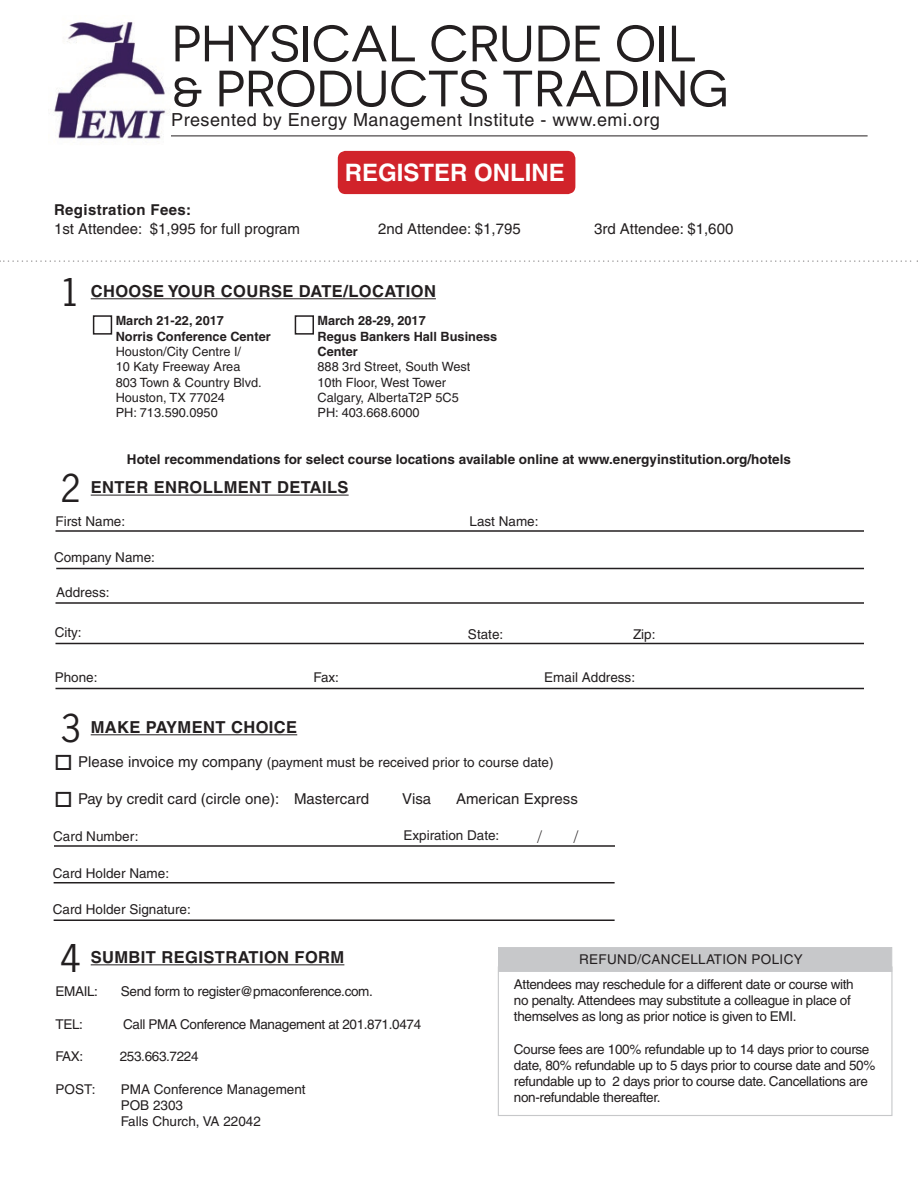
<style>
.page{position:relative;width:918px;height:1188px;background:#fff}
.page>*{position:absolute;margin:0;border:0;box-sizing:border-box;transform-origin:0 0}
.t1{font:51px "Novecentosanswide";color:#231f20}
.t2{font:36px "News Gothic Std";color:#231f20}
.t3{font:700 24px "Helvetica";color:#fff}
.t4{font:18px "Helvetica";letter-spacing:.025em;color:#231f20}
.t5{font:18px "Times New Roman";color:#231f20}
.t6{font:700 16.5px "Helvetica";letter-spacing:.025em;color:#231f20}
.t7{font:15px "Helvetica";color:#231f20}
.t8{font:700 15px "Helvetica";letter-spacing:.025em;color:#231f20}
.t9{font:13.5px/16.2px "Helvetica";letter-spacing:-.025em;color:#231f20}
.t10{font:13.5px "Helvetica";color:#231f20}
.t11{font:700 13.5px "Helvetica";color:#231f20}
.t12{font:13.5px "Helvetica";letter-spacing:.025em;color:#231f20}
.t13{font:12.75px "Helvetica";color:#231f20}
.t14{font:700 12.75px/15.3px "Helvetica";color:#231f20}
.s1{font-size:15px}
</style>
<div class="page">
<img style="left:54px;top:22px;width:114px;height:117px">
<hr style="left:171px;top:136px;width:697px;height:1px;background:#231f20">
<hr style="left:56px;top:530px;width:808px;height:2px;background:#231f20">
<hr style="left:56px;top:568px;width:808px;height:1px;background:#231f20">
<hr style="left:56px;top:602px;width:808px;height:2px;background:#231f20">
<hr style="left:56px;top:643px;width:808px;height:1px;background:#231f20">
<hr style="left:56px;top:688px;width:808px;height:1px;background:#231f20">
<hr style="left:54px;top:845px;width:561px;height:2px;background:#231f20">
<hr style="left:54px;top:882px;width:561px;height:1px;background:#231f20">
<hr style="left:54px;top:919px;width:561px;height:2px;background:#231f20">
<div style="left:338px;top:151px;width:237px;height:43px;background:#d1232a;border-radius:8px"></div>
<svg style="left:91px;top:494px;width:258px;height:1px"></svg>
<hr style="left:91px;top:495px;width:258px;height:1px;background:#231f20">
<svg style="left:91px;top:734px;width:207px;height:2px"></svg>
<hr style="left:91px;top:734px;width:206px;height:1px;background:#231f20">
<svg style="left:91px;top:964px;width:254px;height:2px"></svg>
<hr style="left:91px;top:964px;width:253px;height:1px;background:#231f20">
<svg style="left:0;top:260px;width:918px;height:2px"></svg>
<div style="left:498px;top:947px;width:394px;height:25px;background:#c7c8ca"></div>
<div style="left:498px;top:966px;width:394px;height:150px;border:1px solid #c7c8ca"></div>
<svg style="left:91px;top:299px;width:345px;height:1px"></svg>
<hr style="left:91px;top:298px;width:345px;height:1px;background:#231f20">
<div style="left:93px;top:315px;width:19px;height:20px;border:2px solid #231f20"></div>
<div style="left:295px;top:315px;width:19px;height:20px;border:2px solid #231f20"></div>
<h1 class="t1" style="left:172px;top:14px;width:527px">PHYSICAL CRUDE OIL</h1>
<h1 class="t1" style="left:172px;top:59px;width:559px">&amp; PRODUCTS TRADING</h1>
<h3 class="t4" style="left:171px;top:109px;width:490px">Presented by Energy Management Institute - www.emi.org</h3>
<p class="t8" style="left:54px;top:200px;width:139px">Registration Fees:</p>
<p class="t3" style="left:345px;top:158px;width:222px">REGISTER ONLINE</p>
<p class="t7" style="left:54px;top:220px;width:248px">1st Attendee: $1,995 for full program</p>
<p class="t7" style="left:378px;top:220px;width:144px">2nd Attendee: $1,795</p>
<p class="t7" style="left:594px;top:220px;width:141px">3rd Attendee: $1,600</p>
<p class="t2" style="left:60px;top:269px;width:22px">1</p>
<p class="t6" style="left:91px;top:281px;width:347px">CHOOSE YOUR COURSE DATE/LOCATION</p>
<p class="t14" style="left:116px;top:313px;width:110px">March 21-22, 2017</p>
<p class="t14" style="left:116px;top:328px;width:157px">Norris Conference Center</p>
<p class="t13" style="left:116px;top:344px;width:127px">Houston/City Centre I/</p>
<p class="t13" style="left:116px;top:359px;width:126px">10 Katy Freeway Area</p>
<p class="t13" style="left:116px;top:375px;width:148px">803 Town &amp; Country Blvd.</p>
<p class="t13" style="left:116px;top:390px;width:111px">Houston, TX 77024</p>
<p class="t13" style="left:116px;top:405px;width:104px">PH: 713.590.0950</p>
<p class="t14" style="left:318px;top:313px;width:110px">March 28-29, 2017</p>
<p class="t14" style="left:318px;top:328px;width:181px">Regus Bankers Hall Business<br>Center</p>
<p class="t13" style="left:318px;top:359px;width:154px">888 3rd Street, South West</p>
<p class="t13" style="left:318px;top:375px;width:130px">10th Floor, West Tower</p>
<p class="t13" style="left:318px;top:390px;width:143px">Calgary, AlbertaT2P 5C5</p>
<p class="t13" style="left:318px;top:405px;width:104px">PH: 403.668.6000</p>
<p class="t11" style="left:127px;top:451px;width:666px">Hotel recommendations for select course locations available online at www.energyinstitution.org/hotels</p>
<p class="t2" style="left:60px;top:466px;width:22px">2</p>
<p class="t6" style="left:91px;top:478px;width:259px">ENTER ENROLLMENT DETAILS</p>
<p class="t10" style="left:56px;top:514px;width:71px">First Name:</p>
<p class="t10" style="left:470px;top:514px;width:71px">Last Name:</p>
<p class="t10" style="left:54px;top:550px;width:103px">Company Name:</p>
<p class="t10" style="left:56px;top:584px;width:55px">Address:</p>
<p class="t9" style="left:55px;top:625px;width:28px">City:</p>
<p class="t9" style="left:468px;top:626px;width:37px">State:</p>
<p class="t9" style="left:633px;top:626px;width:24px">Zip:</p>
<p class="t9" style="left:55px;top:670px;width:44px">Phone:</p>
<p class="t9" style="left:313px;top:670px;width:27px">Fax:</p>
<p class="t10" style="left:544px;top:670px;width:92px">Email Address:</p>
<p class="t2" style="left:60px;top:705px;width:22px">3</p>
<p class="t6" style="left:91px;top:717px;width:208px">MAKE PAYMENT CHOICE</p>
<p class="t10" style="left:78px;top:754px;width:477px"><span class="s1">Please invoice my company</span> (payment must be received prior to course date)</p>
<p class="t7" style="left:78px;top:790px;width:293px">Pay by credit card (circle one): Mastercard</p>
<p class="t7" style="left:402px;top:790px;width:31px">Visa</p>
<p class="t7" style="left:456px;top:790px;width:123px">American Express</p>
<p class="t10" style="left:53px;top:829px;width:87px">Card Number:</p>
<p class="t10" style="left:53px;top:866px;width:118px">Card Holder Name:</p>
<p class="t10" style="left:53px;top:902px;width:140px">Card Holder Signature:</p>
<p class="t10" style="left:404px;top:827px;width:97px">Expiration Date:</p>
<p class="t5" style="left:537px;top:825px;width:7px">/</p>
<p class="t5" style="left:574px;top:825px;width:7px">/</p>
<p class="t2" style="left:60px;top:935px;width:22px">4</p>
<p class="t6" style="left:91px;top:947px;width:255px">SUMBIT REGISTRATION FORM</p>
<p class="t12" style="left:579px;top:951px;width:225px">REFUND/CANCELLATION POLICY</p>
<p class="t9" style="left:56px;top:984px;width:44px">EMAIL:</p>
<p class="t9" style="left:121px;top:984px;width:253px">Send form to register@pmaconference.com.</p>
<p class="t9" style="left:56px;top:1016px;width:29px">TEL:</p>
<p class="t9" style="left:123px;top:1016px;width:300px">Call PMA Conference Management at 201.871.0474</p>
<p class="t9" style="left:56px;top:1048px;width:29px">FAX:</p>
<p class="t9" style="left:120px;top:1048px;width:80px">253.663.7224</p>
<p class="t9" style="left:56px;top:1081px;width:42px">POST:</p>
<p class="t10" style="left:121px;top:1081px;width:186px">PMA Conference Management</p>
<p class="t9" style="left:121px;top:1097px;width:64px">POB 2303</p>
<p class="t10" style="left:121px;top:1113px;width:142px">Falls Church, VA 22042</p>
<p class="t9" style="left:514px;top:976px;width:341px">Attendees may reschedule for a different date or course with no penalty. Attendees may substitute a colleague in place of themselves as long as prior notice is given to EMI.</p>
<p class="t9" style="left:514px;top:1041px;width:363px">Course fees are 100% refundable up to 14 days prior to course date, 80% refundable up to 5 days prior to course date and 50% refundable up to 2 days prior to course date. Cancellations are non-refundable thereafter.</p>
</div>
